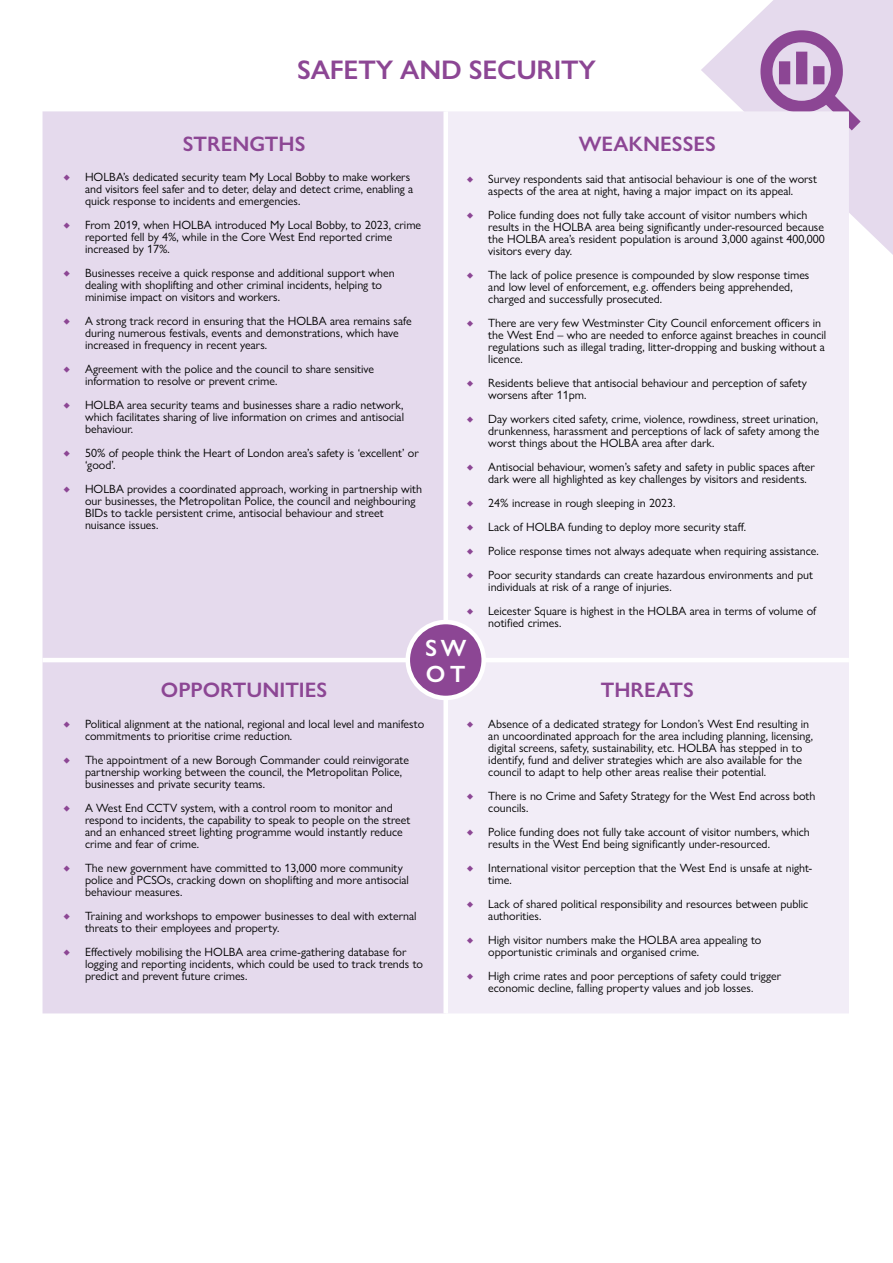
<style>
.page{position:relative;width:893px;height:1263px;background:#fff}
.page>*{position:absolute;margin:0;border:0;box-sizing:border-box;transform-origin:0 0}
.t1{font:600 27px "Gill Sans Nova";letter-spacing:-.01em;color:#8c4694}
.t2{font:600 23.7px/26px "Gill Sans Nova";color:#fff}
.t3{font:600 21px "Gill Sans Nova";color:#8c4694}
.t4{font:12px/12px "Gill Sans Nova";color:#000}
.t5{font:12px "Proxima Sera";color:#8c4694}
</style>
<div class="page">
<svg style="left:701px;top:0;width:192px;height:255px;fill:#e5daed"></svg>
<svg style="left:760px;top:30px;width:101px;height:100px;background:#bc97c4"></svg>
<div style="left:43px;top:111px;width:400px;height:902px;background:#e5daed"></div>
<div style="left:448px;top:111px;width:401px;height:902px;background:#f2edf7"></div>
<hr style="left:43px;top:658px;width:403px;height:4px;background:#fff">
<hr style="left:446px;top:658px;width:403px;height:4px;background:#fff">
<div style="left:408px;top:622px;width:76px;height:76px;background:#8c4694;border-radius:50%"></div>
<div style="left:406px;top:620px;width:80px;height:80px;border:4px solid #fff;border-radius:50%"></div>
<h1 class="t1" style="left:297px;top:53px;width:300px">SAFETY AND SECURITY</h1>
<h3 class="t3" style="left:183px;top:131px;width:124px">STRENGTHS</h3>
<p class="t5" style="left:64px;top:168px;width:8px">♦</p>
<p class="t4" style="left:85px;top:171px;width:330px">HOLBA’s dedicated security team My Local Bobby to make workers and visitors feel safer and to deter, delay and detect crime, enabling a quick response to incidents and emergencies.</p>
<p class="t5" style="left:64px;top:216px;width:8px">♦</p>
<p class="t4" style="left:85px;top:219px;width:338px">From 2019, when HOLBA introduced My Local Bobby, to 2023, crime reported fell by 4%, while in the Core West End reported crime increased by 17%.</p>
<p class="t5" style="left:64px;top:264px;width:8px">♦</p>
<p class="t4" style="left:85px;top:267px;width:311px">Businesses receive a quick response and additional support when dealing with shoplifting and other criminal incidents, helping to minimise impact on visitors and workers.</p>
<p class="t5" style="left:64px;top:312px;width:8px">♦</p>
<p class="t4" style="left:85px;top:315px;width:328px">A strong track record in ensuring that the HOLBA area remains safe during numerous festivals, events and demonstrations, which have increased in frequency in recent years.</p>
<p class="t5" style="left:64px;top:360px;width:8px">♦</p>
<p class="t4" style="left:85px;top:363px;width:290px">Agreement with the police and the council to share sensitive information to resolve or prevent crime.</p>
<p class="t5" style="left:64px;top:396px;width:8px">♦</p>
<p class="t4" style="left:85px;top:399px;width:321px;text-align:justify">HOLBA area security teams and businesses share a radio network, which facilitates sharing of live information on crimes and antisocial behaviour.</p>
<p class="t5" style="left:64px;top:444px;width:8px">♦</p>
<p class="t4" style="left:85px;top:447px;width:335px">50% of people think the Heart of London area’s safety is ‘excellent’ or ‘good’.</p>
<p class="t5" style="left:64px;top:480px;width:8px">♦</p>
<p class="t4" style="left:85px;top:483px;width:338px">HOLBA provides a coordinated approach, working in partnership with our businesses, the Metropolitan Police, the council and neighbouring BIDs to tackle persistent crime, antisocial behaviour and street nuisance issues.</p>
<h3 class="t3" style="left:579px;top:131px;width:139px">WEAKNESSES</h3>
<p class="t5" style="left:467px;top:169px;width:8px">♦</p>
<p class="t4" style="left:488px;top:173px;width:330px">Survey respondents said that antisocial behaviour is one of the worst aspects of the area at night, having a major impact on its appeal.</p>
<p class="t5" style="left:467px;top:205px;width:8px">♦</p>
<p class="t4" style="left:488px;top:209px;width:338px">Police funding does not fully take account of visitor numbers which results in the HOLBA area being significantly under-resourced because the HOLBA area’s resident population is around 3,000 against 400,000 visitors every day.</p>
<p class="t5" style="left:467px;top:265px;width:8px">♦</p>
<p class="t4" style="left:488px;top:269px;width:323px">The lack of police presence is compounded by slow response times and low level of enforcement, e.g. offenders being apprehended, charged and successfully prosecuted.</p>
<p class="t5" style="left:467px;top:313px;width:8px">♦</p>
<p class="t4" style="left:488px;top:317px;width:340px">There are very few Westminster City Council enforcement officers in the West End – who are needed to enforce against breaches in council regulations such as illegal trading, litter-dropping and busking without a licence.</p>
<p class="t5" style="left:467px;top:373px;width:8px">♦</p>
<p class="t4" style="left:488px;top:377px;width:320px">Residents believe that antisocial behaviour and perception of safety worsens after 11pm.</p>
<p class="t5" style="left:467px;top:409px;width:8px">♦</p>
<p class="t4" style="left:488px;top:413px;width:333px;text-align:justify">Day workers cited safety, crime, violence, rowdiness, street urination, drunkenness, harassment and perceptions of lack of safety among the worst things about the HOLBA area after dark.</p>
<p class="t5" style="left:467px;top:457px;width:8px">♦</p>
<p class="t4" style="left:488px;top:461px;width:328px">Antisocial behaviour, women’s safety and safety in public spaces after dark were all highlighted as key challenges by visitors and residents.</p>
<p class="t5" style="left:467px;top:493px;width:8px">♦</p>
<p class="t4" style="left:488px;top:497px;width:189px">24% increase in rough sleeping in 2023.</p>
<p class="t5" style="left:467px;top:517px;width:8px">♦</p>
<p class="t4" style="left:488px;top:521px;width:259px">Lack of HOLBA funding to deploy more security staff.</p>
<p class="t5" style="left:467px;top:541px;width:8px">♦</p>
<p class="t4" style="left:488px;top:545px;width:332px">Police response times not always adequate when requiring assistance.</p>
<p class="t5" style="left:467px;top:565px;width:8px">♦</p>
<p class="t4" style="left:488px;top:569px;width:326px">Poor security standards can create hazardous environments and put individuals at risk of a range of injuries.</p>
<p class="t5" style="left:467px;top:601px;width:8px">♦</p>
<p class="t4" style="left:488px;top:605px;width:330px">Leicester Square is highest in the HOLBA area in terms of volume of notified crimes.</p>
<h3 class="t3" style="left:161px;top:676px;width:168px">OPPORTUNITIES</h3>
<h2 class="t2" style="left:425px;top:635px;width:43px">SW<br>OT</h2>
<h3 class="t3" style="left:601px;top:676px;width:95px">THREATS</h3>
<p class="t5" style="left:64px;top:714px;width:8px">♦</p>
<p class="t4" style="left:85px;top:718px;width:341px">Political alignment at the national, regional and local level and manifesto commitments to prioritise crime reduction.</p>
<p class="t5" style="left:64px;top:750px;width:8px">♦</p>
<p class="t4" style="left:85px;top:754px;width:325px">The appointment of a new Borough Commander could reinvigorate partnership working between the council, the Metropolitan Police, businesses and private security teams.</p>
<p class="t5" style="left:64px;top:798px;width:8px">♦</p>
<p class="t4" style="left:85px;top:802px;width:327px">A West End CCTV system, with a control room to monitor and respond to incidents, the capability to speak to people on the street and an enhanced street lighting programme would instantly reduce crime and fear of crime.</p>
<p class="t5" style="left:64px;top:858px;width:8px">♦</p>
<p class="t4" style="left:85px;top:862px;width:325px">The new government have committed to 13,000 more community police and PCSOs, cracking down on shoplifting and more antisocial behaviour measures.</p>
<p class="t5" style="left:64px;top:906px;width:8px">♦</p>
<p class="t4" style="left:85px;top:910px;width:333px">Training and workshops to empower businesses to deal with external threats to their employees and property.</p>
<p class="t5" style="left:64px;top:942px;width:8px">♦</p>
<p class="t4" style="left:85px;top:946px;width:340px">Effectively mobilising the HOLBA area crime-gathering database for logging and reporting incidents, which could be used to track trends to predict and prevent future crimes.</p>
<p class="t5" style="left:467px;top:714px;width:8px">♦</p>
<p class="t4" style="left:488px;top:718px;width:326px">Absence of a dedicated strategy for London’s West End resulting in an uncoordinated approach for the area including planning, licensing, digital screens, safety, sustainability, etc. HOLBA has stepped in to identify, fund and deliver strategies which are also available for the council to adapt to help other areas realise their potential.</p>
<p class="t5" style="left:467px;top:786px;width:8px">♦</p>
<p class="t4" style="left:488px;top:790px;width:329px">There is no Crime and Safety Strategy for the West End across both councils.</p>
<p class="t5" style="left:467px;top:822px;width:8px">♦</p>
<p class="t4" style="left:488px;top:826px;width:323px">Police funding does not fully take account of visitor numbers, which results in the West End being significantly under-resourced.</p>
<p class="t5" style="left:467px;top:858px;width:8px">♦</p>
<p class="t4" style="left:488px;top:862px;width:326px">International visitor perception that the West End is unsafe at night&shy;time.</p>
<p class="t5" style="left:467px;top:894px;width:8px">♦</p>
<p class="t4" style="left:488px;top:898px;width:322px">Lack of shared political responsibility and resources between public authorities.</p>
<p class="t5" style="left:467px;top:930px;width:8px">♦</p>
<p class="t4" style="left:488px;top:934px;width:275px">High visitor numbers make the HOLBA area appealing to opportunistic criminals and organised crime.</p>
<p class="t5" style="left:467px;top:966px;width:8px">♦</p>
<p class="t4" style="left:488px;top:970px;width:295px">High crime rates and poor perceptions of safety could trigger economic decline, falling property values and job losses.</p>
</div>
